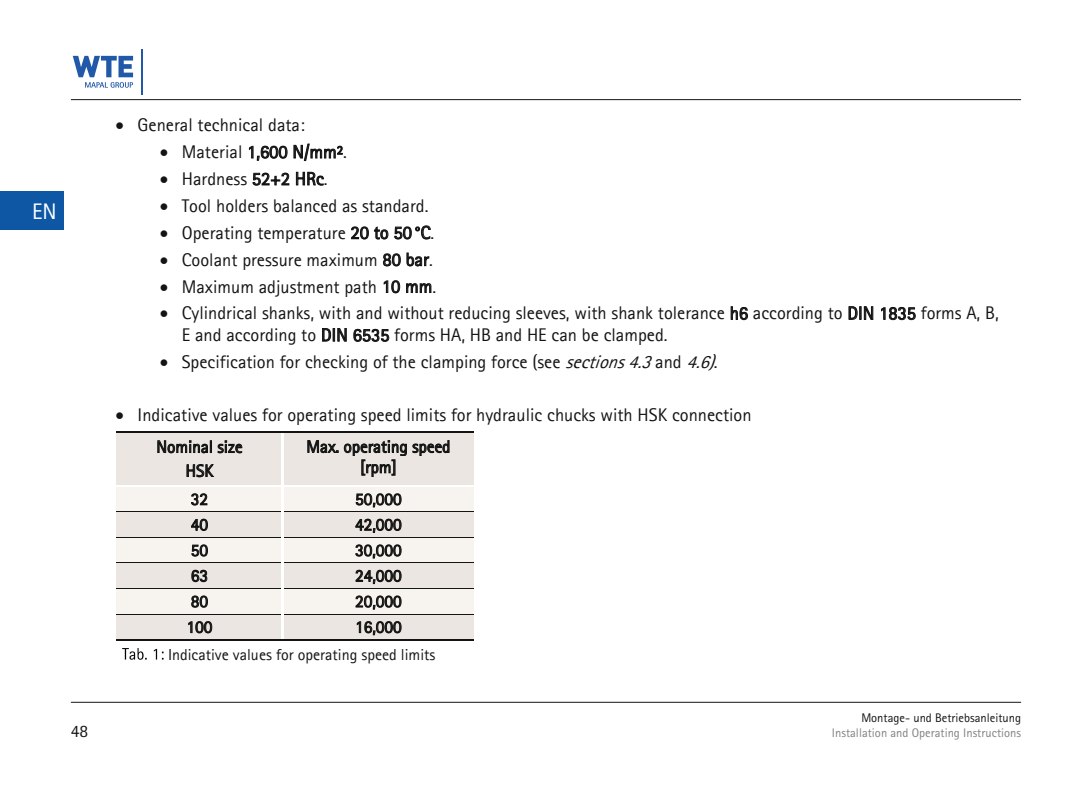
<style>
.page{position:relative;width:1092px;height:787px;background:#fff}
.page>*{position:absolute;margin:0;border:0;box-sizing:border-box;transform-origin:0 0}
.t1{font:22.5px "Rotis Sans Serif W1 G";color:#fff}
.t2{font:22px "Rotis Sans Serif Std";color:#fff}
.t3{font:18.5px/21.8px "Rotis Sans Serif Std";color:#131413}
.t4{font:17.5px "Rotis Sans Serif W1 G";color:#131413}
.t5{font:17.25px/24px "Rotis Sans Serif Std";color:#131413;text-align:center}
.t6{font:16px "Rotis Sans Serif Std";color:#131413}
.t7{font:13.5px "Rotis Sans Serif Std";color:#a1a1a1}
.t8{font:13.5px "Rotis Sans Serif Std";color:#131413}
.t9{font:12.5px "Rotis Sans Serif W1 G";color:#818181}
.t10{font:12.5px "Rotis Sans Serif W1 G";color:#131413}
.s1{font-style:italic}
</style>
<div class="page">
<div style="left:116px;top:433px;width:165px;height:51px;background:#ebe6e1"></div>
<div style="left:284px;top:433px;width:190px;height:51px;background:#ebe6e1"></div>
<hr style="left:116px;top:431px;width:165px;height:2px;background:#131413">
<hr style="left:283px;top:431px;width:191px;height:2px;background:#131413">
<div style="left:116px;top:486px;width:165px;height:25px;background:#f7f3ef"></div>
<div style="left:284px;top:486px;width:190px;height:25px;background:#f7f3ef"></div>
<div style="left:116px;top:512px;width:165px;height:25px;background:#ebe6e1"></div>
<div style="left:284px;top:512px;width:190px;height:25px;background:#ebe6e1"></div>
<hr style="left:116px;top:511px;width:165px;height:1px;background:#131413">
<hr style="left:284px;top:511px;width:190px;height:1px;background:#131413">
<div style="left:116px;top:537px;width:165px;height:26px;background:#f7f3ef"></div>
<div style="left:284px;top:537px;width:190px;height:26px;background:#f7f3ef"></div>
<hr style="left:116px;top:537px;width:165px;height:1px;background:#131413">
<hr style="left:284px;top:537px;width:190px;height:1px;background:#131413">
<div style="left:116px;top:563px;width:165px;height:25px;background:#ebe6e1"></div>
<div style="left:284px;top:563px;width:190px;height:25px;background:#ebe6e1"></div>
<hr style="left:116px;top:563px;width:165px;height:1px;background:#131413">
<hr style="left:284px;top:563px;width:190px;height:1px;background:#131413">
<div style="left:116px;top:588px;width:165px;height:26px;background:#f7f3ef"></div>
<div style="left:284px;top:588px;width:190px;height:26px;background:#f7f3ef"></div>
<hr style="left:116px;top:588px;width:165px;height:1px;background:#131413">
<hr style="left:284px;top:588px;width:190px;height:1px;background:#131413">
<div style="left:116px;top:614px;width:165px;height:25px;background:#ebe6e1"></div>
<div style="left:284px;top:614px;width:190px;height:25px;background:#ebe6e1"></div>
<hr style="left:116px;top:614px;width:165px;height:1px;background:#131413">
<hr style="left:284px;top:614px;width:190px;height:1px;background:#131413">
<img style="left:123px;top:648px;width:40px;height:12px">
<hr style="left:116px;top:639px;width:165px;height:2px;background:#131413">
<hr style="left:283px;top:639px;width:191px;height:2px;background:#131413">
<hr style="left:71px;top:702px;width:949px;height:1px;background:#131413">
<div style="left:0;top:191px;width:64px;height:39px;background:#0d57a5"></div>
<hr style="left:71px;top:99px;width:949px;height:1px;background:#131413">
<hr style="left:141px;top:49px;width:1px;height:46px;background:#2159a8">
<svg style="left:73px;top:56px;width:60px;height:32px"></svg>
<p class="t2" style="left:37px;top:196px;width:26px">EN</p>
<p class="t1" style="left:32px;top:198px;width:26px">EN</p>
<p class="t3" style="left:116px;top:114px;width:191px">• General technical data:</p>
<p class="t3" style="left:160px;top:141px;width:189px">• Material 1,600 N/mm².</p>
<p class="t3" style="left:160px;top:168px;width:169px">• Hardness 52+2 HRc.</p>
<p class="t3" style="left:160px;top:194px;width:270px">• Tool holders balanced as standard.</p>
<p class="t3" style="left:160px;top:221px;width:276px">• Operating temperature 20 to 50 °C.</p>
<p class="t3" style="left:160px;top:248px;width:274px">• Coolant pressure maximum 80 bar.</p>
<p class="t3" style="left:160px;top:275px;width:278px">• Maximum adjustment path 10 mm.</p>
<p class="t3" style="left:182px;top:302px;width:818px;text-indent:-22px">• Cylindrical shanks, with and without reducing sleeves, with shank tolerance h6 according to DIN 1835 forms A, B,<br>E and according to DIN 6535 forms HA, HB and HE can be clamped.</p>
<p class="t3" style="left:160px;top:351px;width:562px">• Specification for checking of the clamping force (see <span class="s1">sections4.3</span>and <span class="s1">4.6)</span>.</p>
<p class="t3" style="left:116px;top:403px;width:637px">• Indicative values for operating speed limits for hydraulic chucks with HSK connection</p>
<p class="t5" style="left:156px;top:434px;width:88px">Nominal size<br>HSK</p>
<p class="t5" style="left:306px;top:436px;width:145px;line-height:20.2px">Max. operating speed [rpm]</p>
<p class="t5" style="left:191px;top:487px;width:19px">32</p>
<p class="t5" style="left:355px;top:487px;width:48px">50,000</p>
<p class="t5" style="left:191px;top:512px;width:19px">40</p>
<p class="t5" style="left:355px;top:512px;width:48px">42,000</p>
<p class="t5" style="left:191px;top:538px;width:19px">50</p>
<p class="t5" style="left:355px;top:538px;width:48px">30,000</p>
<p class="t5" style="left:191px;top:563px;width:19px">63</p>
<p class="t5" style="left:355px;top:563px;width:48px">24,000</p>
<p class="t5" style="left:191px;top:589px;width:19px">80</p>
<p class="t5" style="left:355px;top:589px;width:48px">20,000</p>
<p class="t5" style="left:186px;top:614px;width:27px">100</p>
<p class="t5" style="left:355px;top:614px;width:48px">16,000</p>
<p class="t6" style="left:168px;top:645px;width:269px">Indicative values for operating speed limits</p>
<p class="t8" style="left:848px;top:709px;width:174px">Montage- und Betriebsanleitung</p>
<p class="t7" style="left:817px;top:725px;width:205px">Installation and Operating Instructions</p>
<p class="t10" style="left:861px;top:710px;width:161px">Montage- und Betriebsanleitung</p>
<p class="t3" style="left:72px;top:719px;width:20px">48</p>
<p class="t4" style="left:71px;top:721px;width:19px">48</p>
<p class="t9" style="left:831px;top:725px;width:191px">Installation and Operating Instructions</p>
</div>
